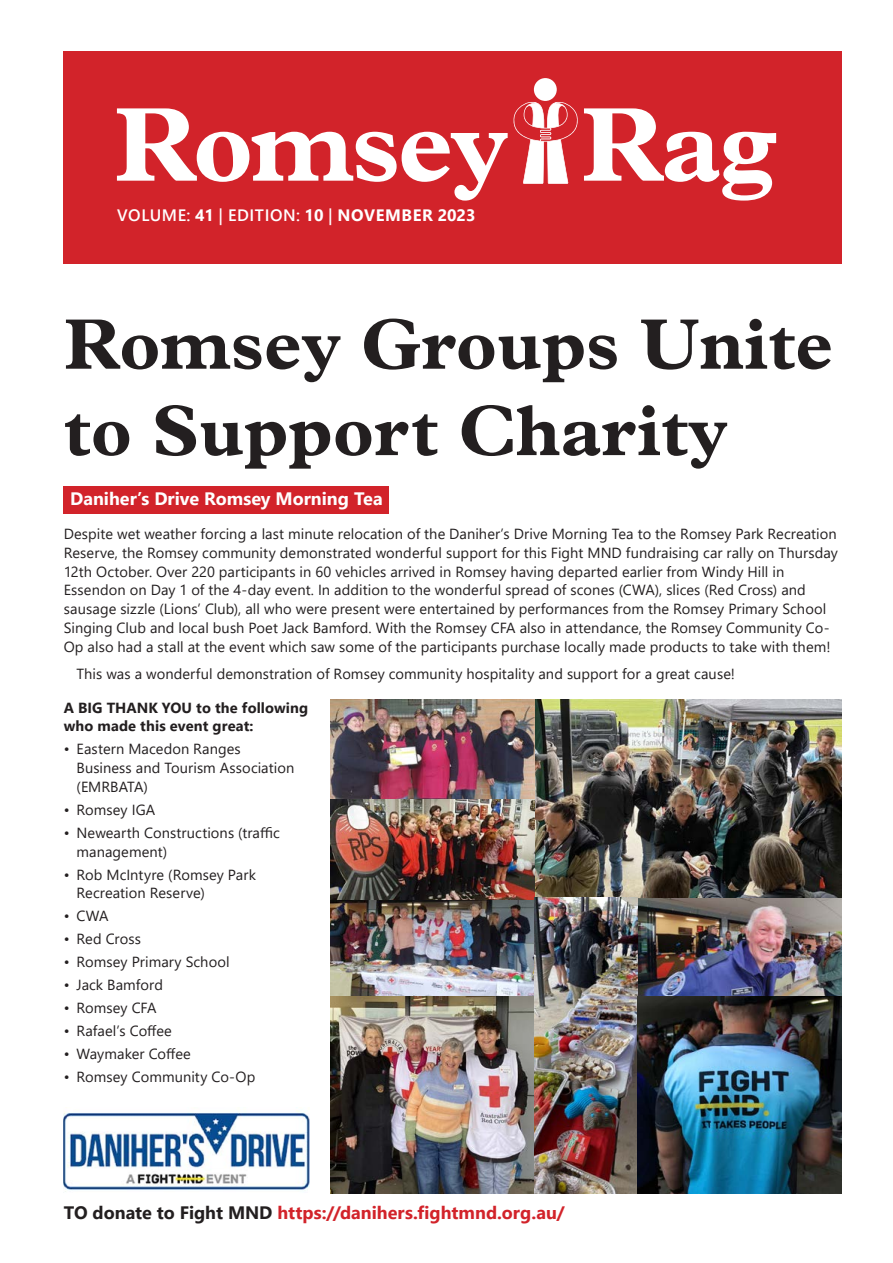
<style>
.page{position:relative;width:893px;height:1263px;background:#fff}
.page>*{position:absolute;margin:0;border:0;box-sizing:border-box;transform-origin:0 0}
.t1{font:700 72px/86.4px "Plantin";color:#231f20}
.t2{font:700 18px "Segoe UI";color:#d2232a}
.t3{font:700 18px "Segoe UI";color:#fff}
.t4{font:600 16.5px "Segoe UI";letter-spacing:.035em;color:#fff}
.t5{font:14.7px/18.8px "Segoe UI";letter-spacing:.005em;color:#231f20}
.t6{font:700 14.7px/18.8px "Segoe UI";letter-spacing:.01em;color:#231f20}
.s1{font-weight:700}
.s2{color:#231f20}
</style>
<div class="page">
<div style="left:64px;top:486px;width:325px;height:27px;background:#d2232a"></div>
<img style="left:64px;top:1110px;width:245px;height:82px">
<img style="left:330px;top:897px;width:512px;height:297px">
<img style="left:535px;top:699px;width:307px;height:198px">
<img style="left:330px;top:699px;width:205px;height:200px">
<div style="left:64px;top:51px;width:778px;height:213px;background:#d2232a"></div>
<div style="left:534px;top:78px;width:23px;height:23px;background:#fff;border-radius:50%"></div>
<svg style="left:117px;top:102px;width:659px;height:99px"></svg>
<p class="t4" style="left:117px;top:200px;width:360px">VOLUME: <span class="s1">41</span> | EDITION: <span class="s1">10</span> | <span class="s1">NOVEMBER 2023</span></p>
<h1 class="t1" style="left:64px;top:301px;width:771px">Romsey Groups Unite to Support Charity</h1>
<p class="t3" style="left:70px;top:482px;width:314px">Daniher’s Drive Romsey Morning Tea</p>
<p class="t5" style="left:64px;top:523px;width:776px">Despite wet weather forcing a last minute relocation of the Daniher’s Drive Morning Tea to the Romsey Park Recreation Reserve, the Romsey community demonstrated wonderful support for this Fight MND fundraising car rally on Thursday 12th October. Over 220 participants in 60 vehicles arrived in Romsey having departed earlier from Windy Hill in Essendon on Day 1 of the 4-day event. In addition to the wonderful spread of scones (CWA), slices (Red Cross) and sausage sizzle (Lions’ Club), all who were present were entertained by performances from the Romsey Primary School Singing Club and local bush Poet Jack Bamford. With the Romsey CFA also in attendance, the Romsey Community Co-Op also had a stall at the event which saw some of the participants purchase locally made products to take with them!</p>
<p class="t5" style="left:77px;top:663px;width:660px">This was a wonderful demonstration of Romsey community hospitality and support for a great cause!</p>
<p class="t6" style="left:64px;top:697px;width:246px">A BIG THANK YOU to the following who made this event great:</p>
<p class="t5" style="left:77px;top:738px;width:219px;text-indent:-13px">• Eastern Macedon Ranges<br>Business and Tourism Association (EMRBATA)</p>
<p class="t5" style="left:64px;top:799px;width:93px">• Romsey IGA</p>
<p class="t5" style="left:77px;top:822px;width:205px;text-indent:-13px">• Newearth Constructions (traffic management)</p>
<p class="t5" style="left:77px;top:864px;width:181px;text-indent:-13px">• Rob McIntyre (Romsey Park<br>Recreation Reserve)</p>
<p class="t5" style="left:64px;top:905px;width:46px">• CWA</p>
<p class="t5" style="left:64px;top:928px;width:79px">• Red Cross</p>
<p class="t5" style="left:64px;top:951px;width:167px">• Romsey Primary School</p>
<p class="t5" style="left:64px;top:974px;width:101px">• Jack Bamford</p>
<p class="t5" style="left:64px;top:997px;width:94px">• Romsey CFA</p>
<p class="t5" style="left:64px;top:1020px;width:110px">• Rafael’s Coffee</p>
<p class="t5" style="left:64px;top:1043px;width:129px">• Waymaker Coffee</p>
<p class="t5" style="left:64px;top:1066px;width:193px">• Romsey Community Co-Op</p>
<p class="t2" style="left:64px;top:1195px;width:503px"><span class="s2">TO donate to Fight MND</span> https://danihers.fightmnd.org.au/</p>
</div>
